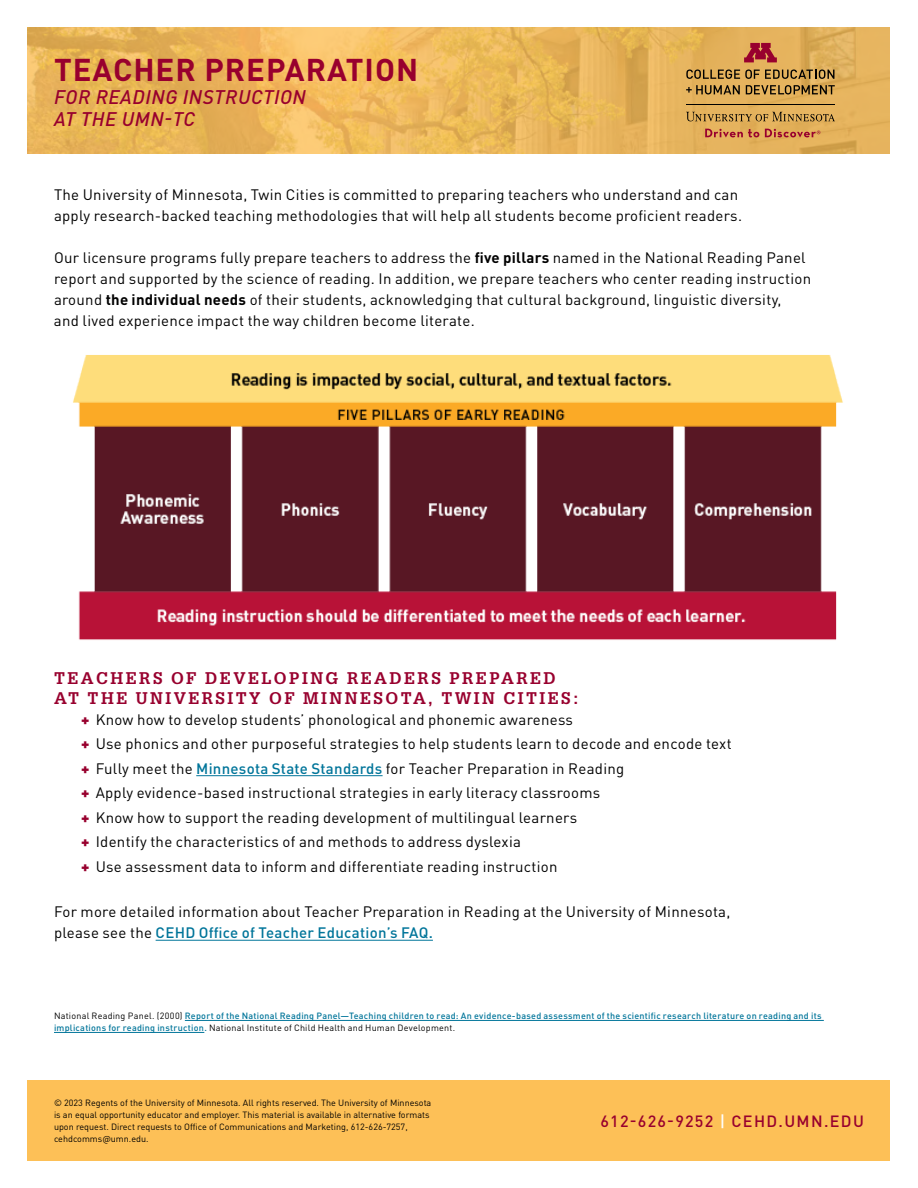
<style>
.page{position:relative;width:918px;height:1188px;background:#fff}
.page>*{position:absolute;margin:0;border:0;box-sizing:border-box;transform-origin:0 0}
.t1{font:700 31.2px "DINOT";letter-spacing:.03em;color:#98002e}
.t2{font:italic 500 19.5px/22.5px "DINOT";letter-spacing:.03em;color:#98002e}
.t3{font:700 16.5px/19.5px "Glypha LT Std";letter-spacing:.15em;color:#98002e}
.t4{font:500 16.2px "DINOT";letter-spacing:.08em;color:#98002e}
.t5{font:15px/24.5px "DINOT";letter-spacing:.02em;color:#000}
.t6{font:9px/12px "DINOT";color:#000}
.t7{font:500 9px/12px "DINOT";letter-spacing:.025em;color:#00759a}
.s1{font-weight:700}
.s2{font-weight:900;color:#98002e}
.s3{font-weight:500;color:#00759a}
.s4{font-weight:400;color:#000}
.s5{color:#fff}
</style>
<div class="page">
<hr style="left:196px;top:775px;width:187px;height:1px;background:#00759a">
<hr style="left:156px;top:940px;width:277px;height:1px;background:#00759a">
<hr style="left:185px;top:1020px;width:639px;height:1px;background:#00759a">
<hr style="left:54px;top:1032px;width:150px;height:1px;background:#00759a">
<div style="left:28px;top:1080px;width:862px;height:81px;background:#fdc057"></div>
<img style="left:27px;top:27px;width:863px;height:126px">
<svg style="left:744px;top:43px;width:33px;height:19px"></svg>
<hr style="left:686px;top:104px;width:149px;height:1px;background:#000">
<svg style="left:686px;top:112px;width:149px;height:9px"></svg>
<svg style="left:705px;top:129px;width:54px;height:8px"></svg>
<svg style="left:765px;top:129px;width:55px;height:8px"></svg>
<svg style="left:686px;top:69px;width:148px;height:10px"></svg>
<svg style="left:686px;top:85px;width:54px;height:9px"></svg>
<svg style="left:746px;top:85px;width:89px;height:9px"></svg>
<img style="left:73px;top:355px;width:770px;height:285px">
<h1 class="t1" style="left:54px;top:49px;width:366px">TEACHER PREPARATION</h1>
<h2 class="t2" style="left:54px;top:84px;width:253px">FOR READING INSTRUCTION<br>AT THE UMN-TC</h2>
<p class="t5" style="left:54px;top:183px;width:690px;line-height:21px">The University of Minnesota, Twin Cities is committed to preparing teachers who understand and can apply research-backed teaching methodologies that will help all students become proficient readers.</p>
<p class="t5" style="left:54px;top:246px;width:759px;line-height:21px">Our licensure programs fully prepare teachers to address the <span class="s1">five pillars</span> named in the National Reading Panel report and supported by the science of reading. In addition, we prepare teachers who center reading instruction around <span class="s1">the individual needs</span> of their students, acknowledging that cultural background, linguistic diversity,<br>and lived experience impact the way children become literate.</p>
<p class="t3" style="left:54px;top:668px;width:526px">TEACHERS OF DEVELOPING READERS PREPARED<br>AT THE UNIVERSITY OF MINNESOTA, TWIN CITIES:</p>
<p class="t5" style="left:81px;top:706px;width:652px"><span class="s2">+</span> Know how to develop students’ phonological and phonemic awareness<br><span class="s2">+</span> Use phonics and other purposeful strategies to help students learn to decode and encode text <span class="s2">+</span> Fully meet the <span class="s3">Minnesota State Standards</span> for Teacher Preparation in Reading<br><span class="s2">+</span> Apply evidence-based instructional strategies in early literacy classrooms<br><span class="s2">+</span> Know how to support the reading development of multilingual learners<br><span class="s2">+</span> Identify the characteristics of and methods to address dyslexia<br><span class="s2">+</span> Use assessment data to inform and differentiate reading instruction</p>
<p class="t5" style="left:54px;top:901px;width:678px;line-height:21px">For more detailed information about Teacher Preparation in Reading at the University of Minnesota, please see the <span class="s3">CEHD Office of Teacher Education’s FAQ.</span></p>
<p class="t7" style="left:54px;top:1010px;width:769px"><span class="s4">National Reading Panel. (2000)</span> Report of the National Reading Panel—Teaching children to read: An evidence-based assessment of the scientific research literature on reading and its implications for reading instruction. <span class="s4">National Institute of Child Health and Human Development.</span></p>
<p class="t6" style="left:54px;top:1096px;width:379px">© 2023 Regents of the University of Minnesota. All rights reserved. The University of Minnesota is an equal opportunity educator and employer. This material is available in alternative formats upon request. Direct requests to Office of Communications and Marketing, 612-626-7257, cehdcomms@umn.edu.</p>
<p class="t4" style="left:600px;top:1110px;width:265px">612-626-9252 <span class="s5">|</span> CEHD.UMN.EDU</p>
</div>
